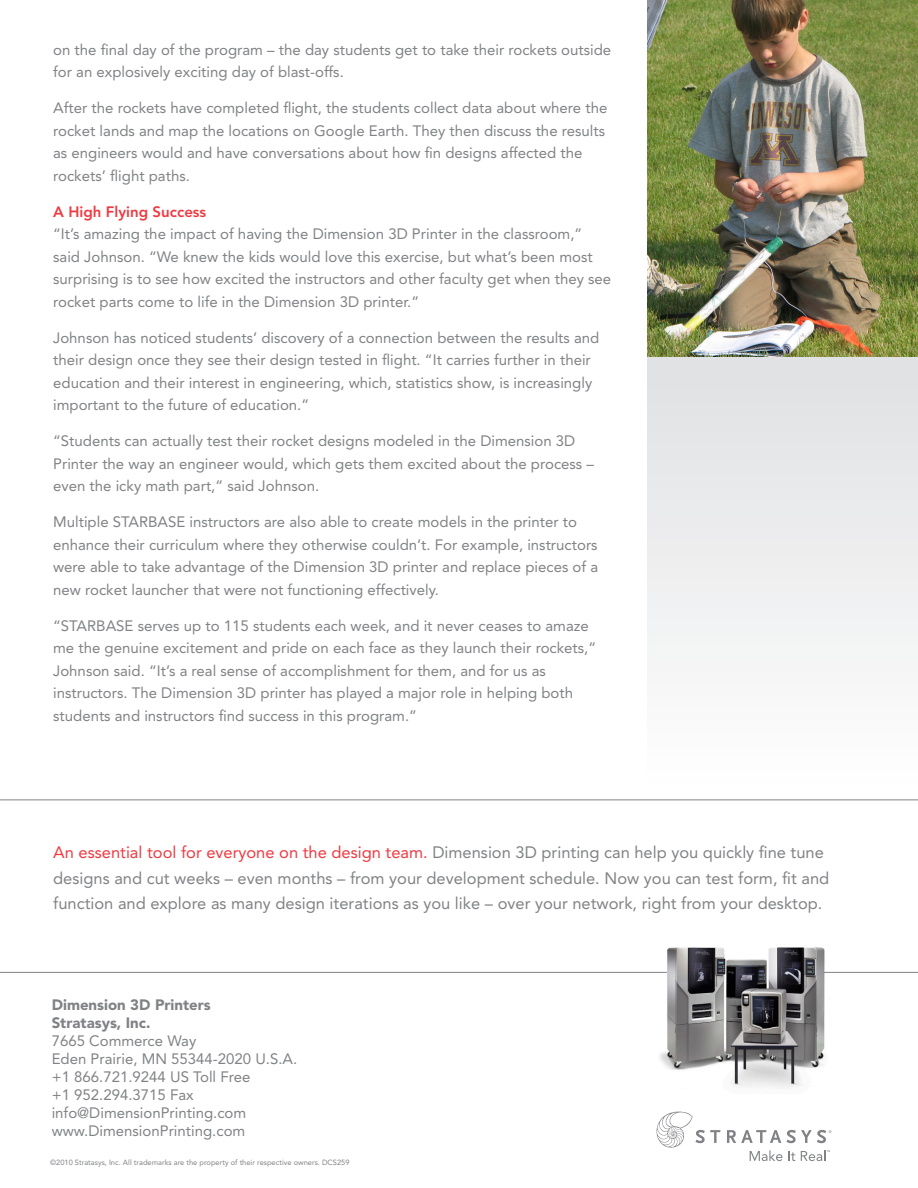
<style>
.page{position:relative;width:918px;height:1188px;background:#fff}
.page>*{position:absolute;margin:0;border:0;box-sizing:border-box;transform-origin:0 0}
.t1{font:16.5px/25.5px "Avenir LT Std";color:#808285}
.Body_text{font:15px/22.5px "Avenir LT Std";color:#808285}
.t2{font:900 15px "Avenir LT Std";color:#808285}
.t3{font:7.5px "Avenir LT Std";color:#808285}
.s1{font-weight:800;color:#ee3a41}
.s2{color:#ee3a41}
</style>
<div class="page">
<svg style="left:647px;top:356px;width:271px;height:444px"></svg>
<svg style="left:656px;top:1111px;width:64px;height:37px"></svg>
<svg style="left:727px;top:1130px;width:105px;height:13px"></svg>
<svg style="left:750px;top:1150px;width:45px;height:11px"></svg>
<svg style="left:801px;top:1150px;width:29px;height:11px"></svg>
<img style="left:645px;top:947px;width:206px;height:140px">
<hr style="left:0;top:972px;width:667px;height:1px;background:#808285">
<hr style="left:0;top:800px;width:918px;height:1px;background:#808285">
<hr style="left:824px;top:972px;width:94px;height:1px;background:#808285">
<img style="left:647px;top:0;width:271px;height:356px">
<p class="Body_text" style="left:53px;top:38px;width:560px">on the final day of the program – the day students get to take their rockets outside for an explosively exciting day of blast-offs.</p>
<p class="Body_text" style="left:53px;top:97px;width:556px">After the rockets have completed flight, the students collect data about where the rocket lands and map the locations on Google Earth. They then discuss the results as engineers would and have conversations about how fin designs affected the rockets’ flight paths.</p>
<p class="Body_text" style="left:53px;top:200px;width:560px"><span class="s1">A High Flying Success<br></span>“It’s amazing the impact of having the Dimension 3D Printer in the classroom,” said Johnson. “We knew the kids would love this exercise, but what’s been most surprising is to see how excited the instructors and other faculty get when they see rocket parts come to life in the Dimension 3D printer.”</p>
<p class="Body_text" style="left:53px;top:326px;width:548px">Johnson has noticed students’ discovery of a connection between the results and their design once they see their design tested in flight. “It carries further in their education and their interest in engineering, which, statistics show, is increasingly important to the future of education.”</p>
<p class="Body_text" style="left:53px;top:430px;width:542px">“Students can actually test their rocket designs modeled in the Dimension 3D<br>Printer the way an engineer would, which gets them excited about the process – even the icky math part,” said Johnson.</p>
<p class="Body_text" style="left:53px;top:511px;width:547px">Multiple STARBASE instructors are also able to create models in the printer to enhance their curriculum where they otherwise couldn’t. For example, instructors were able to take advantage of the Dimension 3D printer and replace pieces of a new rocket launcher that were not functioning effectively.</p>
<p class="Body_text" style="left:53px;top:614px;width:545px">“STARBASE serves up to 115 students each week, and it never ceases to amaze me the genuine excitement and pride on each face as they launch their rockets,” Johnson said. “It’s a real sense of accomplishment for them, and for us as instructors. The Dimension 3D printer has played a major role in helping both students and instructors find success in this program.”</p>
<p class="t1" style="left:53px;top:840px;width:778px"><span class="s2">An essential tool for everyone on the design team.</span> Dimension 3D printing can help you quickly fine tune designs and cut weeks – even months – from your development schedule. Now you can test form, fit and function and explore as many design iterations as you like – over your network, right from your desktop.</p>
<p class="t2" style="left:52px;top:995px;width:161px">Dimension 3D Printers</p>
<p class="t2" style="left:52px;top:1013px;width:100px">Stratasys, Inc.</p>
<p class="Body_text" style="left:52px;top:1029px;width:146px">7665 Commerce Way</p>
<p class="Body_text" style="left:52px;top:1047px;width:247px">Eden Prairie, MN 55344-2020 U.S.A.</p>
<p class="Body_text" style="left:52px;top:1065px;width:200px">+1 866.721.9244 US Toll Free</p>
<p class="Body_text" style="left:52px;top:1083px;width:144px">+1 952.294.3715 Fax</p>
<p class="Body_text" style="left:52px;top:1101px;width:196px">info@DimensionPrinting.com</p>
<p class="Body_text" style="left:52px;top:1119px;width:195px">www.DimensionPrinting.com</p>
<p class="t3" style="left:50px;top:1158px;width:301px">©2010 Stratasys, Inc. All trademarks are the property of their respective owners. DCS259</p>
</div>
